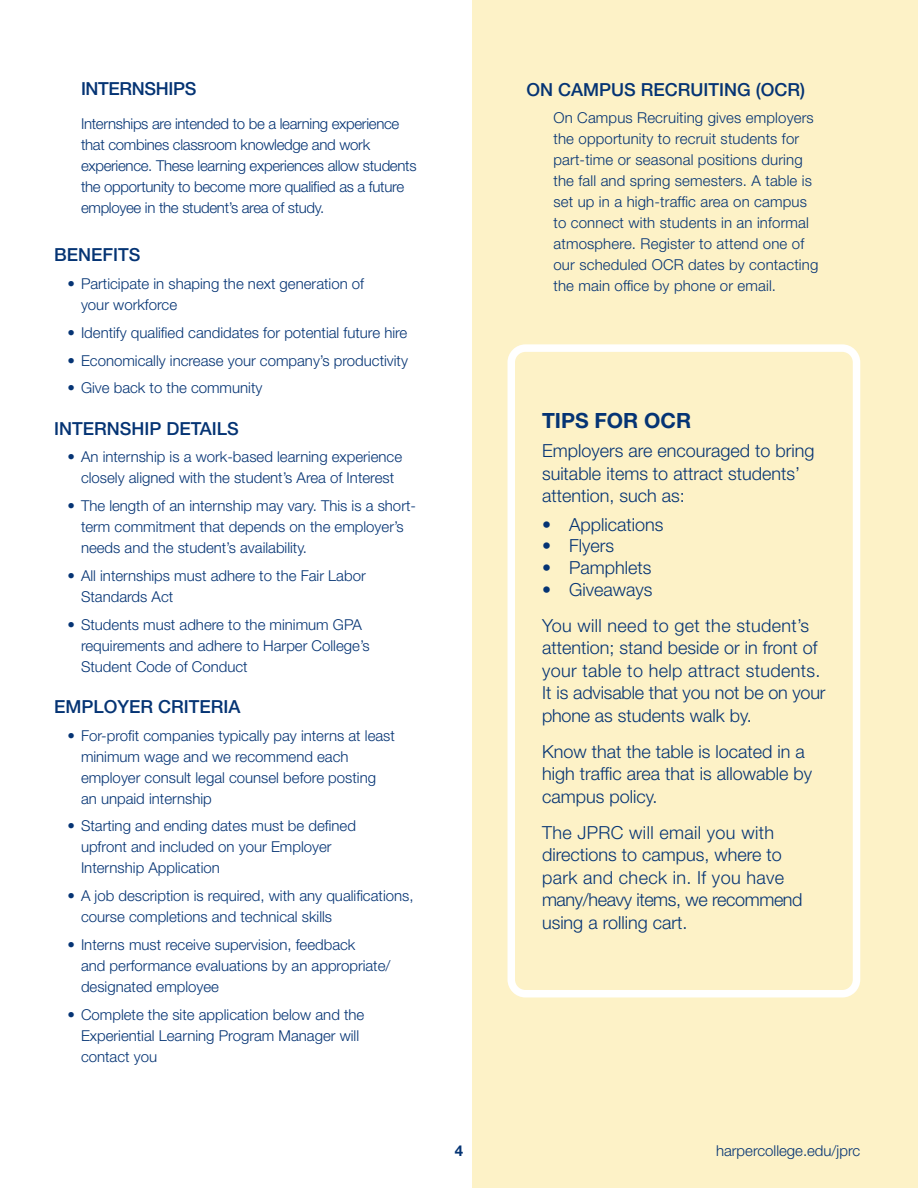
<style>
.page{position:relative;width:918px;height:1188px;background:#fff}
.page>*{position:absolute;margin:0;border:0;box-sizing:border-box;transform-origin:0 0}
.body_copy{font:700 21px "Helvetica Neue LT Std";color:#053474}
.body_copy-2{font:300 18px/22.5px "Helvetica Neue LT Std";color:#053474}
.bullets{font:500 18px "Helvetica Neue LT Std";color:#053474}
.heading{font:500 18px "Helvetica Neue LT Std";color:#053474}
.body_copy-3{font:500 18px "Helvetica Neue LT Std";letter-spacing:-.02em;color:#053474}
.body_copy-4{font:500 18px "Helvetica Neue LT Std";color:#053474}
.body_copy-5{font:300 15px/21px "Helvetica Neue LT Std";color:#053474}
.body_copy-6{font:300 15px/21px "Helvetica Neue LT Std";letter-spacing:-.02em;color:#053474}
.body_copy-7{font:700 15px "Helvetica Neue LT Std";color:#053474}
</style>
<div class="page">
<div style="left:472px;top:0;width:446px;height:1188px;background:#fdf2c7"></div>
<div style="left:508px;top:344px;width:352px;height:653px;border:8px solid #fff;border-radius:14px"></div>
<p class="body_copy-3" style="left:81px;top:78px;width:117px">INTERNSHIPS</p>
<p class="body_copy-6" style="left:81px;top:113px;width:337px">Internships are intended to be a learning experience that combines classroom knowledge and work experience. These learning experiences allow students the opportunity to become more qualified as a future employee in the student’s area of study.</p>
<p class="body_copy-4" style="left:54px;top:244px;width:88px">BENEFITS</p>
<p class="body_copy-5" style="left:81px;top:273px;width:285px;text-indent:-14px">• Participate in shaping the next generation of your workforce</p>
<p class="body_copy-5" style="left:68px;top:322px;width:341px">• Identify qualified candidates for potential future hire</p>
<p class="body_copy-5" style="left:68px;top:350px;width:342px">• Economically increase your company’s productivity</p>
<p class="body_copy-5" style="left:68px;top:377px;width:196px">• Give back to the community</p>
<p class="bullets" style="left:54px;top:418px;width:186px">INTERNSHIP DETAILS</p>
<p class="body_copy-5" style="left:68px;top:446px;width:336px;text-align:center">• An internship is a work-based learning experience closely aligned with the student’s Area of Interest</p>
<p class="body_copy-5" style="left:81px;top:495px;width:337px;text-indent:-14px">• The length of an internship may vary. This is a short&shy;term commitment that depends on the employer’s needs and the student’s availability.</p>
<p class="body_copy-5" style="left:81px;top:565px;width:286px;text-indent:-14px">• All internships must adhere to the Fair Labor<br>Standards Act</p>
<p class="body_copy-5" style="left:81px;top:614px;width:290px;text-indent:-14px">• Students must adhere to the minimum GPA requirements and adhere to Harper College’s<br>Student Code of Conduct</p>
<p class="bullets" style="left:54px;top:696px;width:188px">EMPLOYER CRITERIA</p>
<p class="body_copy-5" style="left:81px;top:725px;width:315px;text-indent:-14px">• For-profit companies typically pay interns at least minimum wage and we recommend each employer consult legal counsel before posting an unpaid internship</p>
<p class="body_copy-5" style="left:81px;top:815px;width:277px;text-indent:-14px">• Starting and ending dates must be defined upfront and included on your Employer<br>Internship Application</p>
<p class="body_copy-5" style="left:81px;top:885px;width:334px;text-indent:-14px">• A job description is required, with any qualifications, course completions and technical skills</p>
<p class="body_copy-5" style="left:81px;top:934px;width:311px;text-indent:-14px">• Interns must receive supervision, feedback<br>and performance evaluations by an appropriate/ designated employee</p>
<p class="body_copy-5" style="left:81px;top:1004px;width:285px;text-indent:-14px">• Complete the site application below and the<br>Experiential Learning Program Manager will contact you</p>
<p class="heading" style="left:526px;top:79px;width:280px">ON CAMPUS RECRUITING (OCR)</p>
<p class="body_copy-5" style="left:554px;top:107px;width:266px">On Campus Recruiting gives employers the opportunity to recruit students for part-time or seasonal positions during the fall and spring semesters. A table is set up in a high-traffic area on campus to connect with students in an informal atmosphere. Register to attend one of our scheduled OCR dates by contacting the main office by phone or email.</p>
<p class="body_copy" style="left:542px;top:407px;width:151px">TIPS FOR OCR</p>
<p class="body_copy-2" style="left:542px;top:439px;width:274px">Employers are encouraged to bring suitable items to attract students’ attention, such as:</p>
<p class="body_copy-2" style="left:542px;top:513px;width:123px">• Applications</p>
<p class="body_copy-2" style="left:542px;top:534px;width:73px">• Flyers</p>
<p class="body_copy-2" style="left:542px;top:556px;width:111px">• Pamphlets</p>
<p class="body_copy-2" style="left:542px;top:578px;width:112px">• Giveaways</p>
<p class="body_copy-2" style="left:542px;top:614px;width:285px">You will need to get the student’s attention; stand beside or in front of your table to help attract students.<br>It is advisable that you not be on your phone as students walk by.</p>
<p class="body_copy-2" style="left:542px;top:740px;width:272px">Know that the table is located in a high traffic area that is allowable by campus policy.</p>
<p class="body_copy-2" style="left:542px;top:821px;width:262px">The JPRC will email you with directions to campus, where to park and check in. If you have many/heavy items, we recommend using a rolling cart.</p>
<p class="body_copy-7" style="left:455px;top:1141px;width:10px">4</p>
<p class="body_copy-5" style="left:716px;top:1140px;width:146px">harpercollege.edu/jprc</p>
</div>
